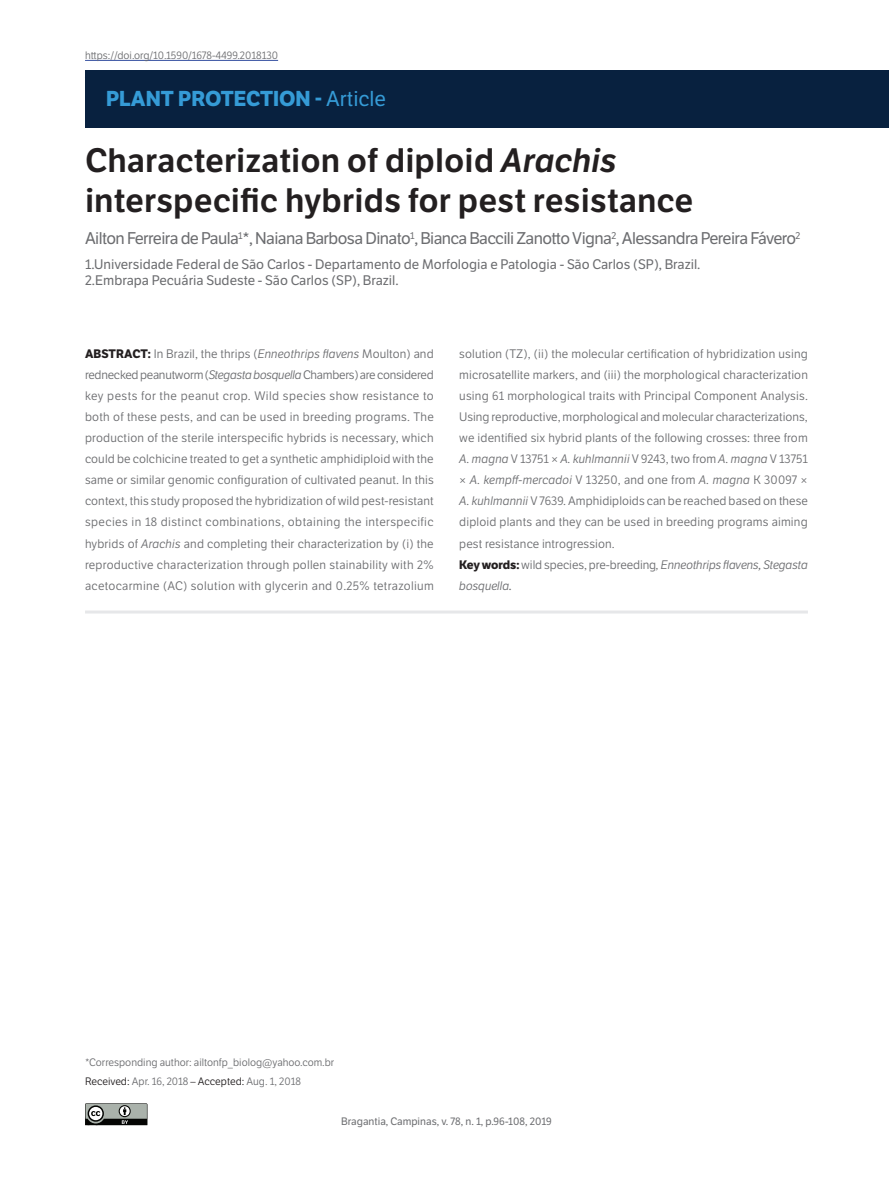
<style>
.page{position:relative;width:893px;height:1191px;background:#fff}
.page>*{position:absolute;margin:0;border:0;box-sizing:border-box;transform-origin:0 0}
.t1{font:600 33px/39.6px "LFT Etica";color:#231f20}
.t2{font:700 21px "LFT Etica";color:#359bd6}
.t3{font:16.5px "LFT Etica";letter-spacing:-.035em;color:#6c6d70}
.t4{font:13.5px/16.2px "LFT Etica";color:#6c6d70}
.t5{font:12px/21px "LFT Etica";letter-spacing:.01em;color:#6c6d70;text-align:justify}
.t6{font:10.5px/18.9px "LFT Etica";color:#6c6d70}
.t7{font:10.5px "LFT Etica";color:#6c6d70}
.s1{font-weight:400}
.s2{font-style:italic}
.s3{font-weight:700;color:#231f20}
.s4{color:#231f20}
</style>
<div class="page">
<div style="left:85px;top:70px;width:804px;height:57px;background:#08213f"></div>
<hr style="left:85px;top:610px;width:723px;height:3px;background:#e6e7e9">
<hr style="left:85px;top:60px;width:193px;height:1px;background:#3853a3">
<svg style="left:85px;top:1103px;width:63px;height:23px"></svg>
<p class="t6" style="left:85px;top:46px;width:195px">https://doi.org/10.1590/1678-4499.2018130</p>
<h2 class="t2" style="left:106px;top:86px;width:282px">PLANT PROTECTION - <span class="s1">Article</span></h2>
<h1 class="t1" style="left:85px;top:141px;width:610px">Characterization of diploid <span class="s2">Arachis </span>interspecific hybrids for pest resistance</h1>
<h3 class="t3" style="left:85px;top:229px;width:717px">Ailton Ferreira de Paula<sup>1</sup>*, Naiana Barbosa Dinato<sup>1</sup>, Bianca Baccili Zanotto Vigna<sup>2</sup>, Alessandra Pereira Fávero<sup>2</sup></h3>
<p class="t4" style="left:85px;top:256px;width:617px">1.Universidade Federal de São Carlos - Departamento de Morfologia e Patologia - São Carlos (SP), Brazil.<br>2.Embrapa Pecuária Sudeste - São Carlos (SP), Brazil.</p>
<p class="t5" style="left:85px;top:344px;width:350px"><span class="s3">ABSTRACT:</span> In Brazil, the thrips (<span class="s2">Enneothrips flavens</span> Moulton) and rednecked peanutworm (<span class="s2">Stegasta bosquella</span> Chambers) are considered key pests for the peanut crop. Wild species show resistance to both of these pests, and can be used in breeding programs. The production of the sterile interspecific hybrids is necessary, which could be colchicine treated to get a synthetic amphidiploid with the same or similar genomic configuration of cultivated peanut. In this context, this study proposed the hybridization of wild pest-resistant species in 18 distinct combinations, obtaining the interspecific hybrids of <span class="s2">Arachis</span> and completing their characterization by (i) the reproductive characterization through pollen stainability with 2% acetocarmine (AC) solution with glycerin and 0.25% tetrazolium</p>
<p class="t5" style="left:459px;top:344px;width:350px;text-align:left">solution (TZ), (ii) the molecular certification of hybridization using microsatellite markers, and (iii) the morphological characterization using 61 morphological traits with Principal Component Analysis.<br>Using reproductive, morphological and molecular characterizations, we identified six hybrid plants of the following crosses: three from <span class="s2">A. magna</span> V 13751 × <span class="s2">A. kuhlmannii</span> V 9243, two from <span class="s2">A. magna</span> V 13751 × <span class="s2">A. kempff-mercadoi</span> V 13250, and one from <span class="s2">A. magna</span> K 30097 × <span class="s2">A. kuhlmannii</span> V 7639. Amphidiploids can be reached based on these diploid plants and they can be used in breeding programs aiming pest resistance introgression.<br><span class="s3">Key words:</span> wild species, pre-breeding<span class="s2">, Enneothrips flavens</span><span class="s2">,</span> <span class="s2">Stegasta bosquella</span><span class="s2">.</span></p>
<p class="t6" style="left:85px;top:1052px;width:251px">*Corresponding author: ailtonfp_biolog@yahoo.com.br<br><span class="s4">Received:</span> Apr. 16, 2018 <span class="s4">– Accepted:</span> Aug. 1, 2018</p>
<p class="t7" style="left:341px;top:1115px;width:212px">Bragantia, Campinas, v. 78, n. 1, p.96-108, 2019</p>
</div>
